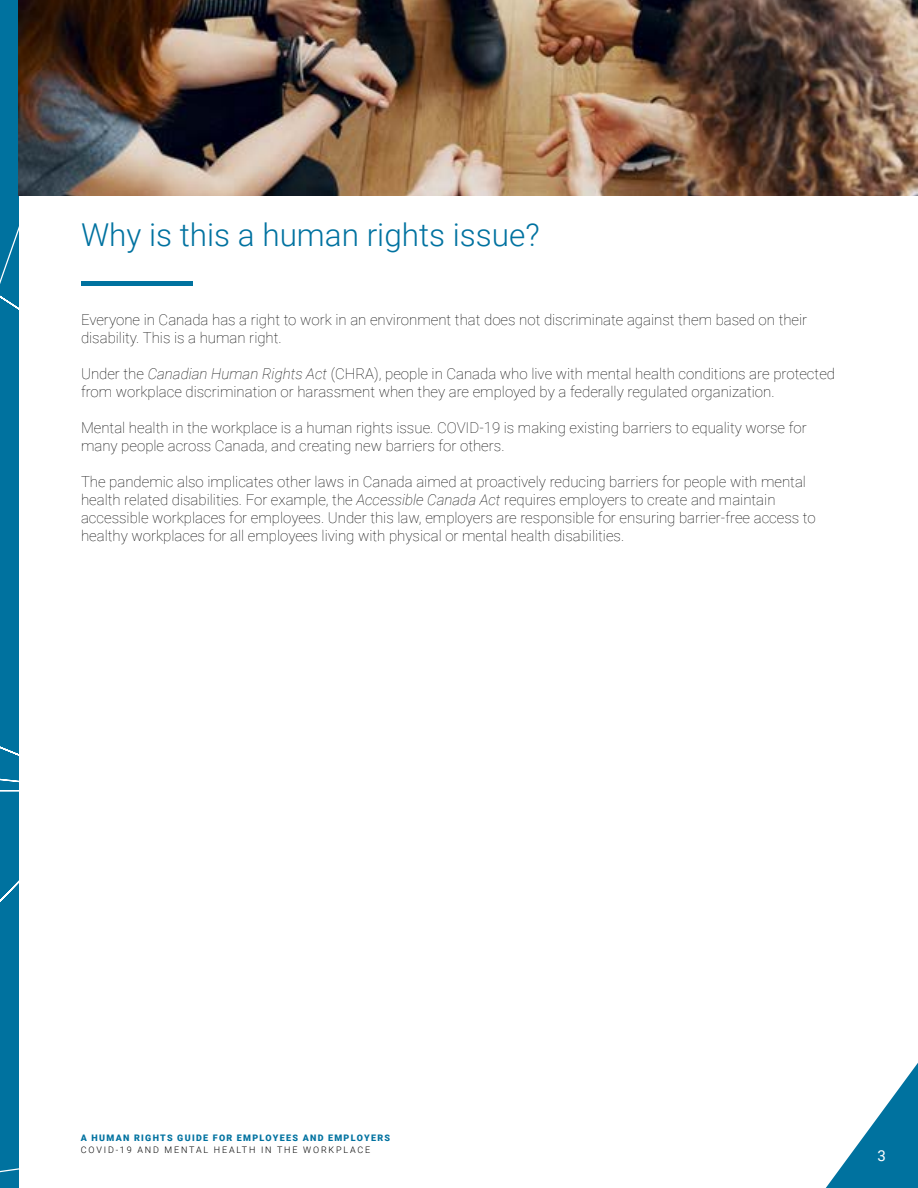
<style>
.page{position:relative;width:918px;height:1188px;background:#fff}
.page>*{position:absolute;margin:0;border:0;box-sizing:border-box;transform-origin:0 0}
.CONTENT_-_Title__1{font:300 31.5px "Roboto";color:#0072a0}
.CONTENT_-_Paragraph{font:100 15px/18px "Roboto";color:#000101}
.t1{font:15px "Roboto";color:#fff}
.t2{font:900 9px "Roboto";letter-spacing:.145em;color:#0072a0}
.t3{font:300 9px "Roboto";letter-spacing:.205em;color:#000101}
.s1{font-style:italic}
</style>
<div class="page">
<svg style="left:0;top:0;width:109px;height:1188px"></svg>
<svg style="left:826px;top:1063px;width:92px;height:125px"></svg>
<div style="left:81px;top:281px;width:111px;height:5px;background:#00729f"></div>
<img style="left:19px;top:0;width:899px;height:195px">
<h1 class="CONTENT_-_Title__1" style="left:81px;top:213px;width:460px">Why is this a human rights issue?</h1>
<p class="CONTENT_-_Paragraph" style="left:81px;top:310px;width:728px">Everyone in Canada has a right to work in an environment that does not discriminate against them based on their disability. This is a human right.</p>
<p class="CONTENT_-_Paragraph" style="left:81px;top:364px;width:756px">Under the <span class="s1">Canadian Human Rights Act</span> (CHRA), people in Canada who live with mental health conditions are protected from workplace discrimination or harassment when they are employed by a federally regulated organization.</p>
<p class="CONTENT_-_Paragraph" style="left:81px;top:418px;width:727px">Mental health in the workplace is a human rights issue. COVID-19 is making existing barriers to equality worse for many people across Canada, and creating new barriers for others.</p>
<p class="CONTENT_-_Paragraph" style="left:81px;top:472px;width:736px">The pandemic also implicates other laws in Canada aimed at proactively reducing barriers for people with mental health related disabilities. For example, the <span class="s1">Accessible Canada Act</span> requires employers to create and maintain accessible workplaces for employees. Under this law, employers are responsible for ensuring barrier-free access to healthy workplaces for all employees living with physical or mental health disabilities.</p>
<p class="t2" style="left:81px;top:1131px;width:311px">A HUMAN RIGHTS GUIDE FOR EMPLOYEES AND EMPLOYERS</p>
<p class="t3" style="left:81px;top:1143px;width:291px">COVID-19 AND MENTAL HEALTH IN THE WORKPLACE</p>
<p class="t1" style="left:878px;top:1145px;width:10px">3</p>
</div>
